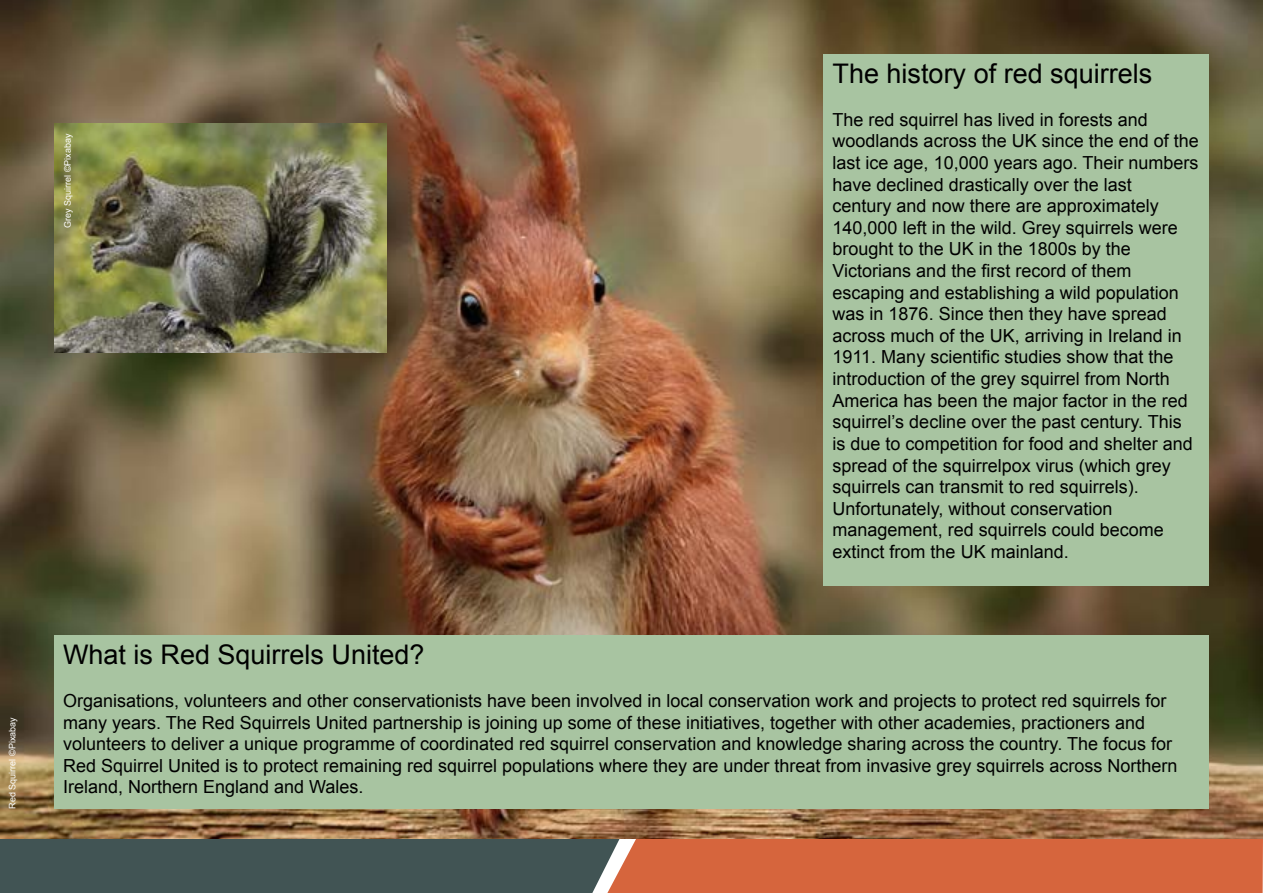
<style>
.page{position:relative;width:1263px;height:893px;background:#fff}
.page>*{position:absolute;margin:0;border:0;box-sizing:border-box;transform-origin:0 0}
.t1{font:27px "Arial";color:#000}
.t2{font:18px/21.6px "Arial";color:#000}
.t3{font:9px "Arial";color:#fff}
</style>
<div class="page">
<svg style="left:0;top:839px;width:1263px;height:54px;background:#8f5e4a"></svg>
<img style="left:0;top:0;width:1263px;height:839px">
<div style="left:824px;top:54px;width:385px;height:531px;background:#a8c4a1"></div>
<img style="left:54px;top:124px;width:333px;height:229px">
<div style="left:54px;top:635px;width:1155px;height:173px;background:#a8c4a1"></div>
<p class="t3" style="left:6px;top:809px;width:93px;rotate:-90deg">Red Squirrel ©Pixabay</p>
<p class="t3" style="left:62px;top:228px;width:96px;rotate:-90deg">Grey Squirrel ©Pixabay</p>
<h1 class="t1" style="left:832px;top:55px;width:321px">The history of red squirrels</h1>
<p class="t2" style="left:832px;top:109px;width:368px">The red squirrel has lived in forests and woodlands across the UK since the end of the last ice age, 10,000 years ago. Their numbers have declined drastically over the last<br>century and now there are approximately 140,000 left in the wild. Grey squirrels were brought to the UK in the 1800s by the Victorians and the first record of them escaping and establishing a wild population was in 1876. Since then they have spread across much of the UK, arriving in Ireland in 1911. Many scientific studies show that the introduction of the grey squirrel from North America has been the major factor in the red squirrel’s decline over the past century. This is due to competition for food and shelter and spread of the squirrelpox virus (which grey squirrels can transmit to red squirrels).<br>Unfortunately, without conservation management, red squirrels could become extinct from the UK mainland.</p>
<h1 class="t1" style="left:63px;top:637px;width:363px">What is Red Squirrels United?</h1>
<p class="t2" style="left:63px;top:690px;width:1116px">Organisations, volunteers and other conservationists have been involved in local conservation work and projects to protect red squirrels for many years. The Red Squirrels United partnership is joining up some of these initiatives, together with other academies, practioners and volunteers to deliver a unique programme of coordinated red squirrel conservation and knowledge sharing across the country. The focus for Red Squirrel United is to protect remaining red squirrel populations where they are under threat from invasive grey squirrels across Northern Ireland, Northern England and Wales.</p>
</div>
